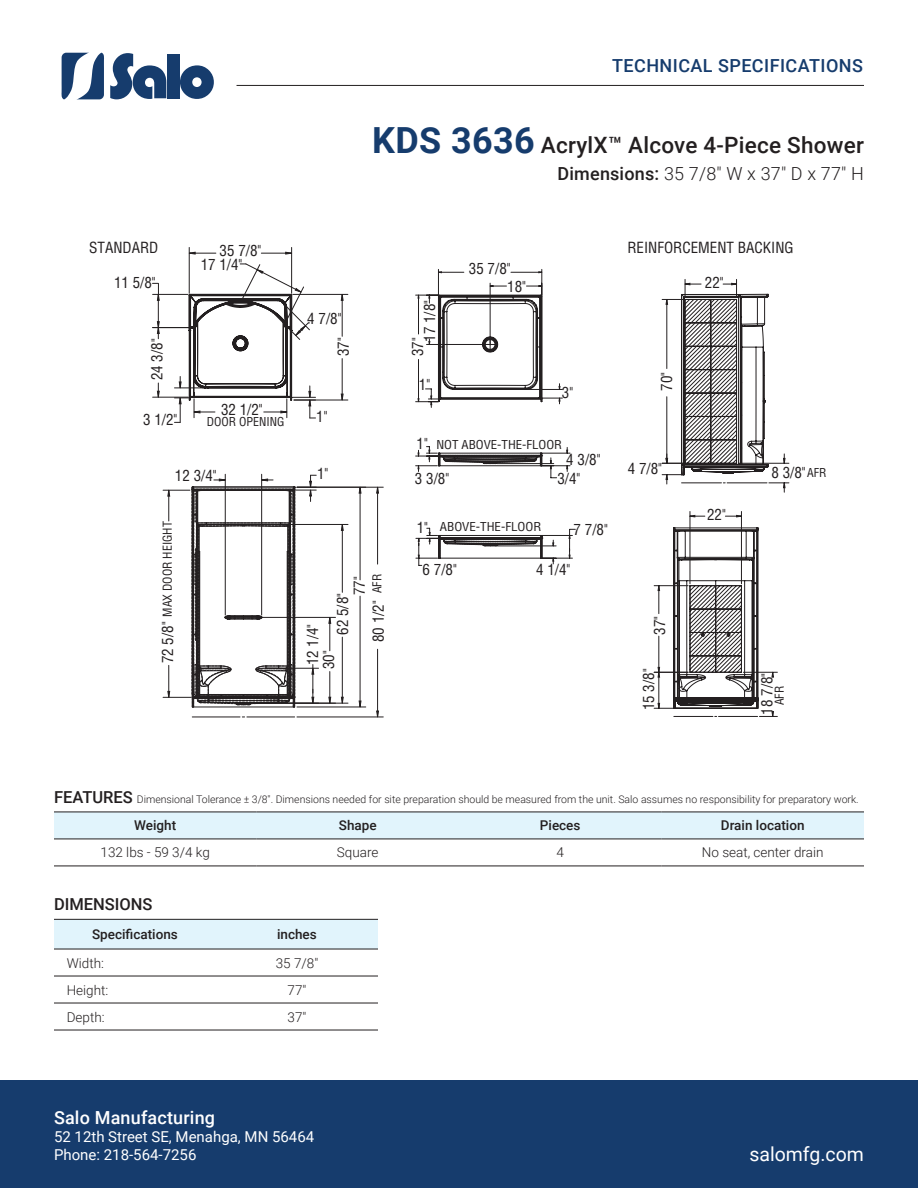
<style>
.page{position:relative;width:918px;height:1188px;background:#fff}
.page>*{position:absolute;margin:0;border:0;box-sizing:border-box;transform-origin:0 0}
.t1{font:500 22.5px "Roboto";letter-spacing:.01em;color:#231f20}
.t2{font:19.5px "Roboto";color:#fff}
.t3{font:300 18px "Roboto";color:#231f20}
.t4{font:500 18px "Roboto";letter-spacing:.025em;color:#163c6d}
.t5{font:500 18px "Roboto";letter-spacing:.01em;color:#fff}
.t6{font:500 16.5px "Roboto";color:#231f20}
.t7{font:condensed 15px/18.8px "Helvetica";color:#231f20}
.t8{font:15px/18px "Roboto";color:#fff}
.t9{font:300 13.5px "Roboto";color:#231f20}
.t10{font:500 13.5px "Roboto";color:#231f20}
.t11{font:condensed 12px "Helvetica";color:#231f20}
.t12{font:condensed 12px "Helvetica";color:#231f20;scale:1.07 1}
.t13{font:condensed 12px "Helvetica";color:#231f20;scale:1.08 1}
.t14{font:300 10.5px "Roboto";color:#231f20}
.s1{font-weight:700;font-size:36px;color:#163c6d}
.s2{font-weight:500}
.s3{font-size:12px}
.s4{font-weight:500;font-size:16.5px}
</style>
<div class="page">
<div style="left:0;top:1080px;width:918px;height:108px;background:#163c6d"></div>
<hr style="left:237px;top:85px;width:627px;height:1px;background:#231f20">
<svg style="left:62px;top:53px;width:42px;height:46px"></svg>
<svg style="left:110px;top:53px;width:56px;height:46px"></svg>
<div style="left:167px;top:54px;width:12px;height:44px;background:#163c6d"></div>
<svg style="left:180px;top:65px;width:34px;height:34px"></svg>
<hr style="left:542px;top:558px;width:30px;height:1px;background:#231f20">
<svg style="left:570px;top:529px;width:5px;height:29px"></svg>
<svg style="left:416px;top:446px;width:154px;height:33px"></svg>
<svg style="left:416px;top:269px;width:146px;height:138px"></svg>
<svg style="left:416px;top:528px;width:140px;height:38px"></svg>
<svg style="left:192px;top:717px;width:103px;height:1px"></svg>
<hr style="left:330px;top:617px;width:1px;height:34px;background:#231f20">
<hr style="left:330px;top:672px;width:1px;height:31px;background:#231f20">
<hr style="left:228px;top:617px;width:108px;height:1px;background:#231f20">
<hr style="left:377px;top:487px;width:1px;height:77px;background:#231f20">
<hr style="left:377px;top:649px;width:1px;height:68px;background:#231f20">
<hr style="left:297px;top:487px;width:86px;height:1px;background:#231f20">
<hr style="left:297px;top:717px;width:86px;height:1px;background:#231f20">
<hr style="left:261px;top:474px;width:1px;height:141px;background:#231f20">
<hr style="left:225px;top:474px;width:1px;height:141px;background:#231f20">
<hr style="left:153px;top:294px;width:35px;height:1px;background:#231f20">
<hr style="left:153px;top:327px;width:38px;height:1px;background:#231f20">
<hr style="left:153px;top:397px;width:35px;height:1px;background:#231f20">
<hr style="left:342px;top:359px;width:1px;height:41px;background:#231f20">
<hr style="left:342px;top:294px;width:1px;height:42px;background:#231f20">
<hr style="left:294px;top:400px;width:54px;height:1px;background:#231f20">
<hr style="left:293px;top:294px;width:55px;height:1px;background:#231f20">
<hr style="left:261px;top:253px;width:31px;height:1px;background:#231f20">
<hr style="left:291px;top:247px;width:1px;height:46px;background:#231f20">
<hr style="left:189px;top:247px;width:1px;height:46px;background:#231f20">
<hr style="left:342px;top:524px;width:1px;height:68px;background:#231f20">
<hr style="left:342px;top:637px;width:1px;height:66px;background:#231f20">
<hr style="left:290px;top:524px;width:58px;height:1px;background:#231f20">
<hr style="left:253px;top:703px;width:95px;height:1px;background:#231f20">
<hr style="left:287px;top:668px;width:32px;height:1px;background:#231f20">
<hr style="left:360px;top:487px;width:1px;height:93px;background:#231f20">
<hr style="left:360px;top:596px;width:1px;height:111px;background:#231f20">
<hr style="left:297px;top:707px;width:69px;height:1px;background:#231f20">
<svg style="left:329px;top:697px;width:2px;height:7px"></svg>
<svg style="left:376px;top:487px;width:3px;height:6px"></svg>
<svg style="left:376px;top:711px;width:3px;height:6px"></svg>
<svg style="left:153px;top:283px;width:7px;height:56px"></svg>
<svg style="left:157px;top:383px;width:3px;height:15px"></svg>
<svg style="left:189px;top:252px;width:27px;height:2px"></svg>
<svg style="left:341px;top:697px;width:3px;height:7px"></svg>
<svg style="left:163px;top:475px;width:153px;height:233px"></svg>
<svg style="left:174px;top:264px;width:142px;height:159px"></svg>
<hr style="left:654px;top:585px;width:34px;height:1px;background:#231f20">
<hr style="left:654px;top:672px;width:34px;height:1px;background:#231f20">
<svg style="left:658px;top:279px;width:127px;height:438px"></svg>
<div style="left:54px;top:813px;width:810px;height:26px;background:#e1f4fc"></div>
<hr style="left:54px;top:812px;width:202px;height:1px;background:#231f20">
<hr style="left:256px;top:812px;width:203px;height:1px;background:#231f20">
<hr style="left:459px;top:812px;width:203px;height:1px;background:#231f20">
<hr style="left:662px;top:812px;width:202px;height:1px;background:#231f20">
<hr style="left:54px;top:839px;width:202px;height:1px;background:#231f20">
<hr style="left:256px;top:839px;width:203px;height:1px;background:#231f20">
<hr style="left:459px;top:839px;width:203px;height:1px;background:#231f20">
<hr style="left:662px;top:839px;width:202px;height:1px;background:#231f20">
<hr style="left:54px;top:866px;width:202px;height:1px;background:#231f20">
<hr style="left:256px;top:866px;width:203px;height:1px;background:#231f20">
<hr style="left:459px;top:866px;width:203px;height:1px;background:#231f20">
<hr style="left:662px;top:866px;width:202px;height:1px;background:#231f20">
<div style="left:54px;top:920px;width:324px;height:29px;background:#e1f4fc"></div>
<hr style="left:54px;top:919px;width:162px;height:1px;background:#231f20">
<hr style="left:216px;top:919px;width:162px;height:1px;background:#231f20">
<hr style="left:54px;top:949px;width:162px;height:1px;background:#231f20">
<hr style="left:216px;top:949px;width:162px;height:1px;background:#231f20">
<hr style="left:54px;top:976px;width:162px;height:1px;background:#231f20">
<hr style="left:216px;top:976px;width:162px;height:1px;background:#231f20">
<hr style="left:54px;top:1003px;width:162px;height:1px;background:#231f20">
<hr style="left:216px;top:1003px;width:162px;height:1px;background:#231f20">
<hr style="left:54px;top:1030px;width:162px;height:1px;background:#231f20">
<hr style="left:216px;top:1030px;width:162px;height:1px;background:#231f20">
<p class="t4" style="left:612px;top:53px;width:252px">TECHNICAL SPECIFICATIONS</p>
<h1 class="t1" style="left:372px;top:130px;width:493px"><span class="s1">KDS 3636</span> AcrylX™ Alcove 4-Piece Shower</h1>
<p class="t3" style="left:558px;top:161px;width:308px"><span class="s2">Dimensions:</span> 35 7/8" W x 37" D x 77" H</p>
<p class="t7" style="left:89px;top:238px;width:71px">STANDARD</p>
<p class="t7" style="left:627px;top:238px;width:168px">REINFORCEMENT BACKING</p>
<p class="t7" style="left:220px;top:241px;width:43px">35 7/8"</p>
<p class="t7" style="left:114px;top:273px;width:43px">11 5/8"</p>
<p class="t7" style="left:148px;top:380px;width:43px;rotate:-90deg">24 3/8"</p>
<p class="t7" style="left:143px;top:410px;width:36px">3 1/2"</p>
<p class="t7" style="left:201px;top:255px;width:43px">17 1/4"</p>
<p class="t7" style="left:307px;top:309px;width:36px">4 7/8"</p>
<p class="t7" style="left:334px;top:356px;width:20px;rotate:-90deg">37"</p>
<p class="t7" style="left:221px;top:400px;width:43px">32 1/2"</p>
<p class="t11" style="left:207px;top:415px;width:79px">DOOR OPENING</p>
<p class="t7" style="left:316px;top:407px;width:13px">1"</p>
<p class="t7" style="left:175px;top:466px;width:43px">12 3/4"</p>
<p class="t11" style="left:160px;top:617px;width:97px;rotate:-90deg">MAX DOOR HEIGHT</p>
<p class="t7" style="left:158px;top:663px;width:43px;rotate:-90deg">72 5/8"</p>
<p class="t7" style="left:317px;top:464px;width:13px">1"</p>
<p class="t7" style="left:369px;top:642px;width:70px;rotate:-90deg">80 1/2" <span class="s3">AFR</span></p>
<p class="t7" style="left:350px;top:595px;width:20px;rotate:-90deg">77"</p>
<p class="t7" style="left:297px;top:635px;width:43px;line-height:30.2px;text-indent:-30px;rotate:-90deg">12 1/4"<br>62 5/8"</p>
<p class="t7" style="left:319px;top:669px;width:20px;rotate:-90deg">30"</p>
<p class="t7" style="left:469px;top:259px;width:43px">35 7/8"</p>
<p class="t7" style="left:420px;top:342px;width:43px;rotate:-90deg">17 1/8"</p>
<p class="t7" style="left:408px;top:356px;width:20px;rotate:-90deg">37"</p>
<p class="t7" style="left:419px;top:375px;width:13px">1"</p>
<p class="t7" style="left:507px;top:277px;width:20px">18"</p>
<p class="t7" style="left:562px;top:383px;width:13px">3"</p>
<p class="t7" style="left:417px;top:434px;width:13px">1"</p>
<p class="t7" style="left:415px;top:469px;width:36px">3 3/8"</p>
<p class="t12" style="left:436px;top:437px;width:119px">NOT ABOVE-THE-FLOOR</p>
<p class="t7" style="left:557px;top:450px;width:45px;text-indent:9px">4 3/8"<br>3/4"</p>
<p class="t13" style="left:440px;top:519px;width:95px">ABOVE-THE-FLOOR</p>
<p class="t7" style="left:417px;top:518px;width:13px">1"</p>
<p class="t7" style="left:423px;top:560px;width:36px">6 7/8"</p>
<p class="t7" style="left:574px;top:520px;width:36px">7 7/8"</p>
<p class="t7" style="left:536px;top:560px;width:36px">4 1/4"</p>
<p class="t7" style="left:705px;top:273px;width:20px">22"</p>
<p class="t7" style="left:657px;top:391px;width:20px;rotate:-90deg">70"</p>
<p class="t7" style="left:628px;top:459px;width:36px">4 7/8"</p>
<p class="t7" style="left:771px;top:463px;width:56px">8 3/8"<span class="s3">AFR</span></p>
<p class="t7" style="left:650px;top:635px;width:20px;rotate:-90deg">37"</p>
<p class="t7" style="left:639px;top:710px;width:43px;rotate:-90deg">15 3/8"</p>
<p class="t7" style="left:707px;top:505px;width:20px">22"</p>
<p class="t7" style="left:758px;top:715px;width:43px;rotate:-90deg">18 7/8"</p>
<p class="t11" style="left:772px;top:705px;width:21px;rotate:-90deg">AFR</p>
<p class="t14" style="left:54px;top:792px;width:806px"><span class="s4">FEATURES</span> Dimensional Tolerance ± 3/8". Dimensions needed for site preparation should be measured from the unit. Salo assumes no responsibility for preparatory work.</p>
<p class="t10" style="left:134px;top:816px;width:44px">Weight</p>
<p class="t10" style="left:339px;top:816px;width:39px">Shape</p>
<p class="t10" style="left:540px;top:816px;width:42px">Pieces</p>
<p class="t10" style="left:721px;top:816px;width:85px">Drain location</p>
<p class="t9" style="left:101px;top:843px;width:111px">132 lbs - 59 3/4 kg</p>
<p class="t9" style="left:337px;top:843px;width:43px">Square</p>
<p class="t9" style="left:557px;top:843px;width:9px">4</p>
<p class="t9" style="left:702px;top:843px;width:123px">No seat, center drain</p>
<p class="t6" style="left:54px;top:893px;width:100px">DIMENSIONS</p>
<p class="t10" style="left:92px;top:925px;width:87px">Specifications</p>
<p class="t10" style="left:277px;top:925px;width:41px">inches</p>
<p class="t9" style="left:67px;top:953px;width:39px">Width:</p>
<p class="t9" style="left:276px;top:953px;width:44px">35 7/8"</p>
<p class="t9" style="left:67px;top:980px;width:43px">Height:</p>
<p class="t9" style="left:288px;top:980px;width:20px">77"</p>
<p class="t9" style="left:67px;top:1007px;width:39px">Depth:</p>
<p class="t9" style="left:288px;top:1007px;width:20px">37"</p>
<p class="t5" style="left:54px;top:1105px;width:163px">Salo Manufacturing</p>
<p class="t8" style="left:54px;top:1127px;width:262px">52 12th Street SE, Menahga, MN 56464<br>Phone: 218-564-7256</p>
<h2 class="t2" style="left:749px;top:1140px;width:116px">salomfg.com</h2>
</div>
